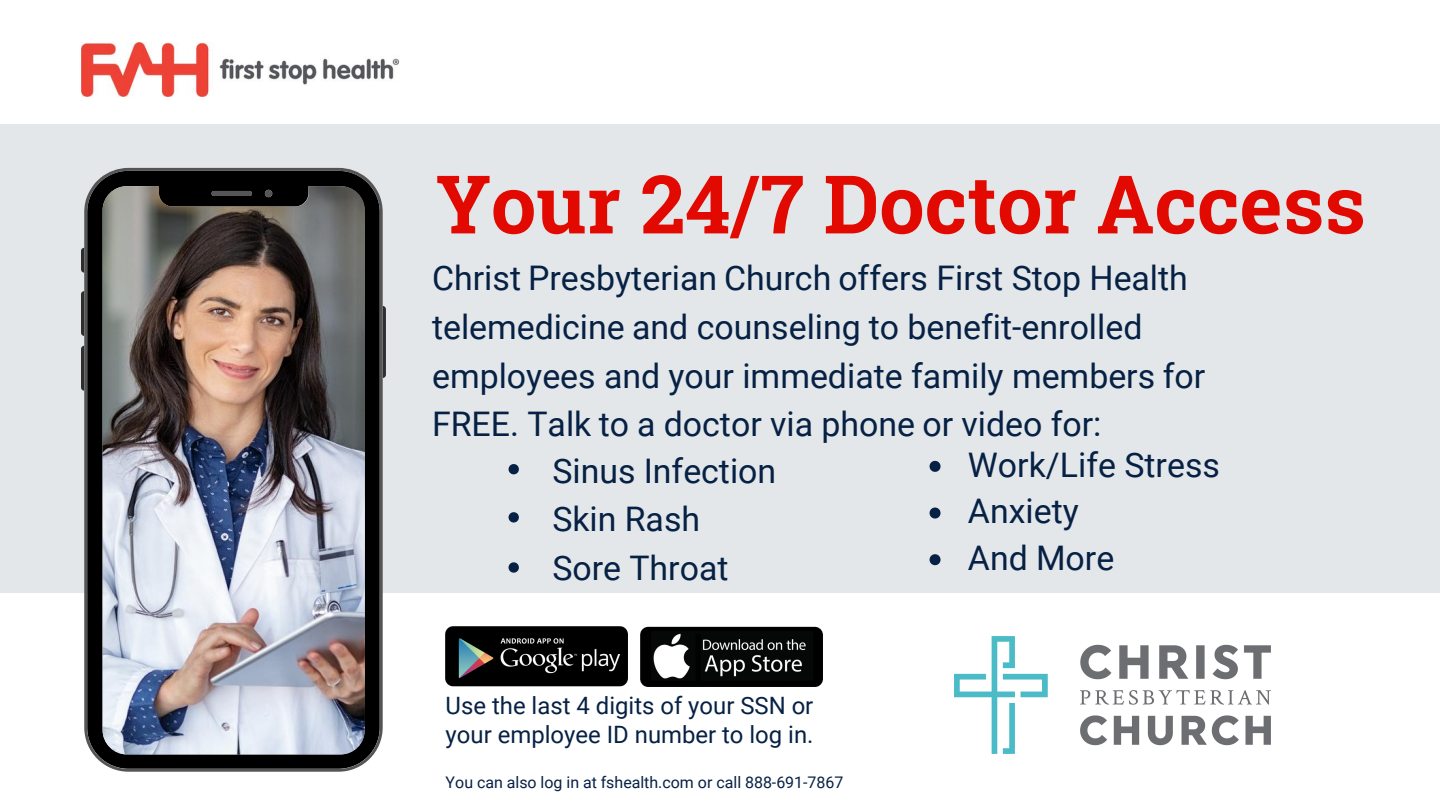
<style>
.page{position:relative;width:1440px;height:810px;background:#fff}
.page>*{position:absolute;margin:0;border:0;box-sizing:border-box;transform-origin:0 0}
.t1{font:700 80.9px "Roboto Slab";color:#e10900}
.t2{font:33.9px/48.7px "Roboto";color:#062144}
.t3{font:23.9px/28.7px "Roboto";color:#062144}
.t4{font:16px "Roboto";color:#062144}
</style>
<div class="page">
<div style="left:0;top:124px;width:1440px;height:468px;background:#e3e7ea"></div>
<svg style="left:81px;top:248px;width:3px;height:25px"></svg>
<svg style="left:81px;top:291px;width:3px;height:45px"></svg>
<svg style="left:81px;top:346px;width:3px;height:45px"></svg>
<svg style="left:383px;top:306px;width:3px;height:72px"></svg>
<img style="left:84px;top:168px;width:299px;height:604px">
<img style="left:446px;top:627px;width:182px;height:60px">
<img style="left:81px;top:42px;width:319px;height:55px">
<img style="left:640px;top:626px;width:182px;height:60px">
<svg style="left:509px;top:464px;width:10px;height:10px"></svg>
<svg style="left:509px;top:512px;width:10px;height:11px"></svg>
<svg style="left:509px;top:562px;width:10px;height:11px"></svg>
<svg style="left:930px;top:461px;width:11px;height:11px"></svg>
<svg style="left:930px;top:508px;width:11px;height:11px"></svg>
<svg style="left:930px;top:554px;width:11px;height:11px"></svg>
<img style="left:955px;top:637px;width:316px;height:117px">
<h1 class="t1" style="left:436px;top:149px;width:931px">Your 24/7 Doctor Access</h1>
<p class="t2" style="left:432px;top:253px;width:775px">Christ Presbyterian Church offers First Stop Health telemedicine and counseling to benefit-enrolled employees and your immediate family members for FREE. Talk to a doctor via phone or video for:</p>
<p class="t2" style="left:552px;top:448px;width:225px;line-height:48.1px">Sinus Infection<br>Skin Rash<br>Sore Throat</p>
<p class="t2" style="left:968px;top:440px;width:254px;line-height:46.7px">Work/Life Stress<br>Anxiety<br>And More</p>
<p class="t3" style="left:446px;top:692px;width:369px">Use the last 4 digits of your SSN or your employee ID number to log in.</p>
<p class="t4" style="left:446px;top:773px;width:399px">You can also log in at fshealth.com or call 888-691-7867</p>
</div>
